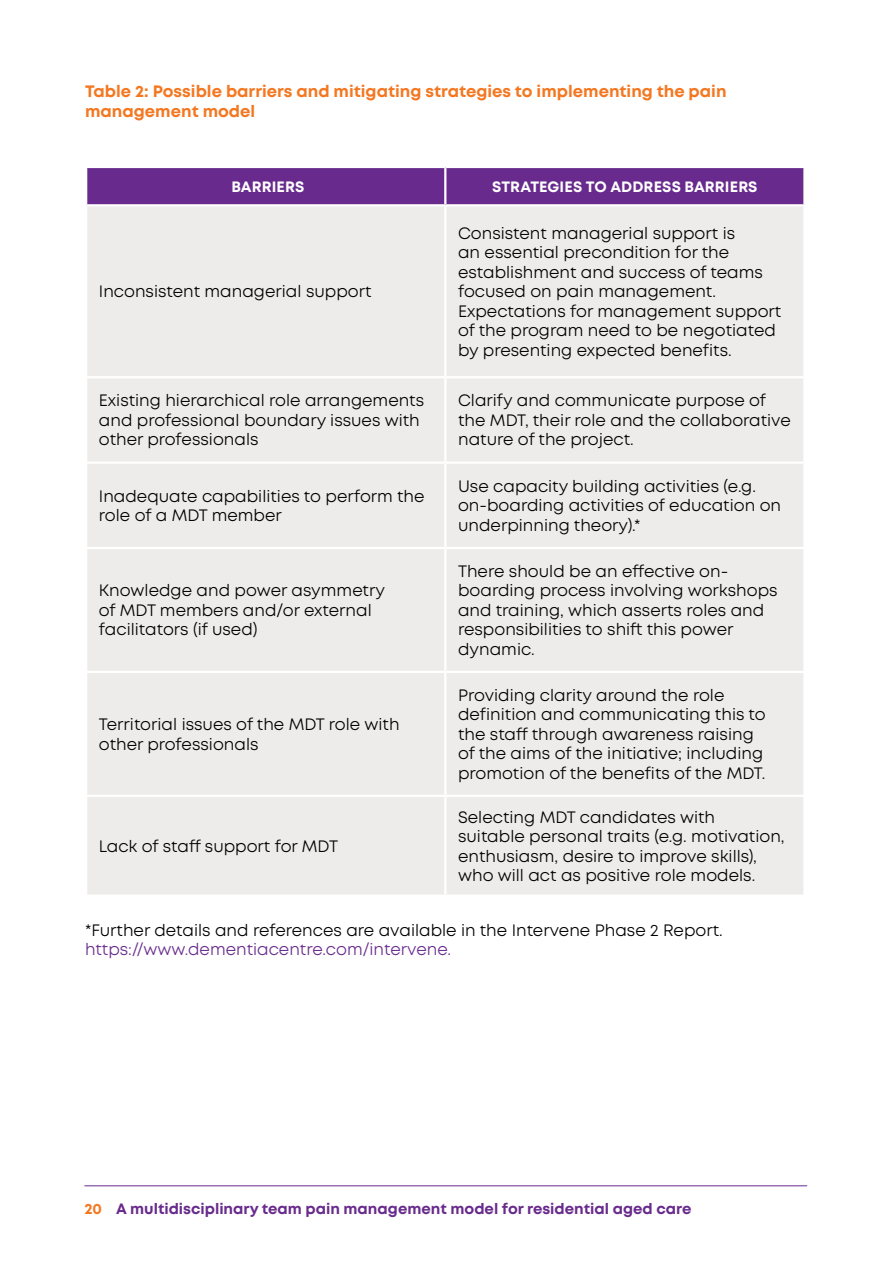
<style>
.page{position:relative;width:893px;height:1263px;background:#fff}
.page>*{position:absolute;margin:0;border:0;box-sizing:border-box;transform-origin:0 0}
.t1{font:16.5px/19.5px "Mont";color:#000}
.t2{font:700 16.5px/19.5px "Mont";color:#f47721}
.t3{font:16.5px "Mont";color:#682b8d}
.t4{font:700 15px "Mont";color:#682b8d}
.t5{font:700 15px "Mont";letter-spacing:.005em;color:#fff}
.s1{color:#f47721}
</style>
<div class="page">
<hr style="left:85px;top:1185px;width:722px;height:1px;background:#682b8d">
<div style="left:87px;top:168px;width:716px;height:36px;background:#682b8d"></div>
<div style="left:87px;top:206px;width:716px;height:688px;background:#eeeceb"></div>
<hr style="left:444px;top:168px;width:2px;height:36px;background:#fff">
<hr style="left:444px;top:206px;width:2px;height:170px;background:#fff">
<hr style="left:85px;top:376px;width:360px;height:2px;background:#fff">
<hr style="left:445px;top:376px;width:361px;height:2px;background:#fff">
<hr style="left:444px;top:378px;width:2px;height:83px;background:#fff">
<hr style="left:85px;top:461px;width:360px;height:3px;background:#fff">
<hr style="left:445px;top:461px;width:361px;height:3px;background:#fff">
<hr style="left:444px;top:464px;width:2px;height:83px;background:#fff">
<hr style="left:85px;top:547px;width:360px;height:2px;background:#fff">
<hr style="left:445px;top:547px;width:361px;height:2px;background:#fff">
<hr style="left:444px;top:549px;width:2px;height:122px;background:#fff">
<hr style="left:85px;top:671px;width:360px;height:2px;background:#fff">
<hr style="left:445px;top:671px;width:361px;height:2px;background:#fff">
<hr style="left:444px;top:673px;width:2px;height:122px;background:#fff">
<hr style="left:85px;top:795px;width:360px;height:2px;background:#fff">
<hr style="left:445px;top:795px;width:361px;height:2px;background:#fff">
<hr style="left:444px;top:797px;width:2px;height:97px;background:#fff">
<p class="t2" style="left:85px;top:82px;width:643px">Table 2: Possible barriers and mitigating strategies to implementing the pain management model</p>
<p class="t5" style="left:231px;top:177px;width:75px">BARRIERS</p>
<p class="t5" style="left:492px;top:177px;width:267px">STRATEGIES TO ADDRESS BARRIERS</p>
<p class="t1" style="left:99px;top:282px;width:274px">Inconsistent managerial support</p>
<p class="t1" style="left:458px;top:223px;width:325px">Consistent managerial support is<br>an essential precondition for the establishment and success of teams focused on pain management.<br>Expectations for management support of the program need to be negotiated by presenting expected benefits.</p>
<p class="t1" style="left:99px;top:391px;width:327px">Existing hierarchical role arrangements and professional boundary issues with other professionals</p>
<p class="t1" style="left:458px;top:391px;width:334px">Clarify and communicate purpose of the MDT, their role and the collaborative nature of the project.</p>
<p class="t1" style="left:99px;top:486px;width:327px">Inadequate capabilities to perform the role of a MDT member</p>
<p class="t1" style="left:458px;top:476px;width:325px">Use capacity building activities (e.g. on-boarding activities of education on underpinning theory).*</p>
<p class="t1" style="left:99px;top:581px;width:288px">Knowledge and power asymmetry of MDT members and/or external facilitators (if used)</p>
<p class="t1" style="left:99px;top:715px;width:302px">Territorial issues of the MDT role with other professionals</p>
<p class="t1" style="left:99px;top:836px;width:241px">Lack of staff support for MDT</p>
<p class="t1" style="left:458px;top:562px;width:321px">There should be an effective on&shy;boarding process involving workshops and training, which asserts roles and responsibilities to shift this power dynamic.</p>
<p class="t1" style="left:458px;top:685px;width:309px">Providing clarity around the role definition and communicating this to the staff through awareness raising of the aims of the initiative; including promotion of the benefits of the MDT.</p>
<p class="t1" style="left:458px;top:807px;width:328px">Selecting MDT candidates with suitable personal traits (e.g. motivation, enthusiasm, desire to improve skills), who will act as positive role models.</p>
<p class="t1" style="left:85px;top:920px;width:639px">*Further details and references are available in the Intervene Phase 2 Report.</p>
<p class="t3" style="left:85px;top:939px;width:368px">https://www.dementiacentre.com/intervene.</p>
<p class="t4" style="left:84px;top:1199px;width:609px"><span class="s1">20</span> A multidisciplinary team pain management model for residential aged care</p>
</div>
